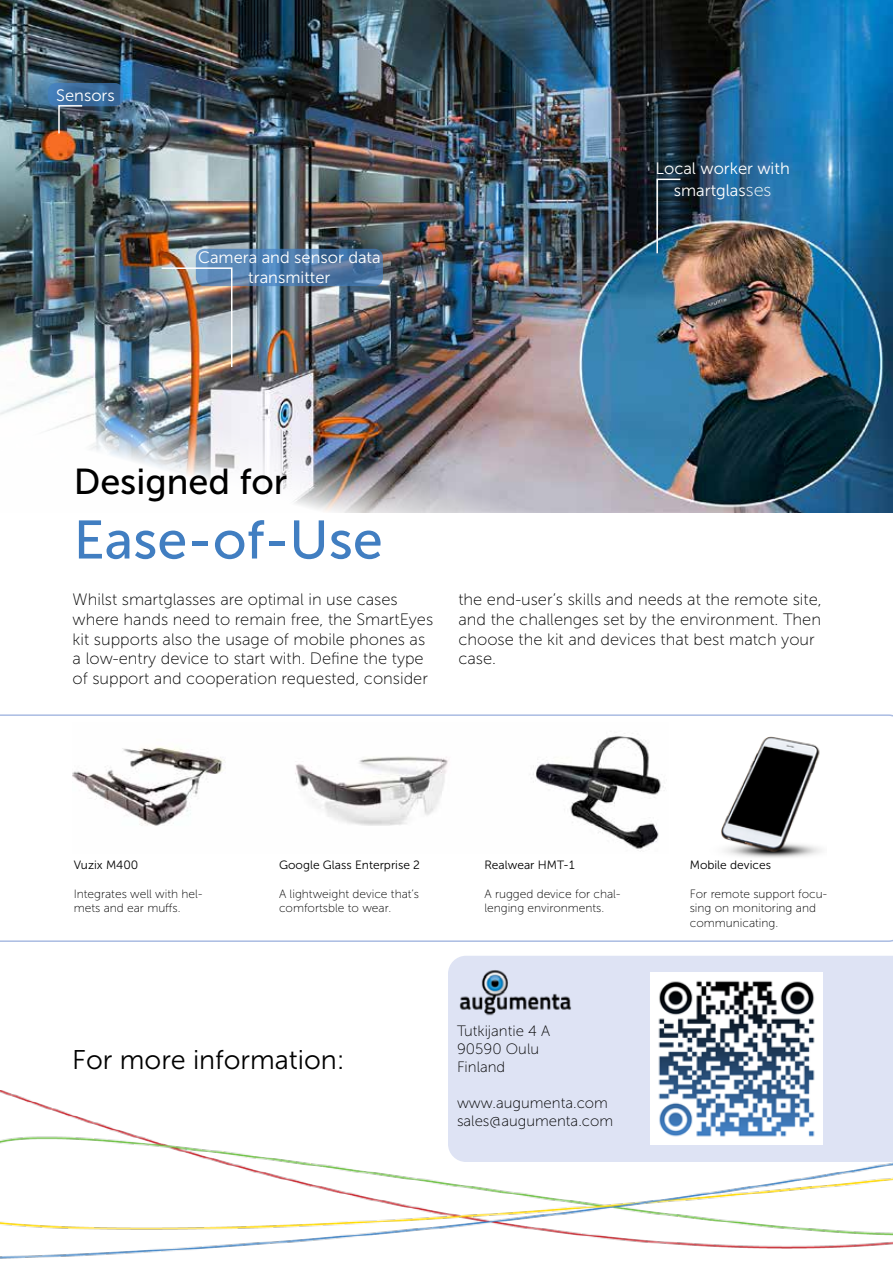
<style>
.page{position:relative;width:893px;height:1263px;background:#fff}
.page>*{position:absolute;margin:0;border:0;box-sizing:border-box;transform-origin:0 0}
.t1{font:54px "Museo Sans 500";color:#417ec1}
.t2{font:36px "Museo Sans 500";color:#000}
.t3{font:27px "Museo Sans 300";color:#000}
.t4{font:16.5px/19.8px "Museo Sans 100";color:#000}
.t5{font:16.5px/21.6px "Museo Sans 300";color:#fff;text-align:center}
.t6{font:15px/18px "Museo Sans 100";color:#000}
.t7{font:12px/14.4px "Museo Sans 100";color:#000}
.t8{font:12px "Museo Sans 300";color:#000}
.s1{font-family:"Museo Sans 100";font-size:18px}
</style>
<div class="page">
<img style="left:0;top:0;width:893px;height:513px">
<div style="left:448px;top:956px;width:445px;height:134px;background:#dee3f4"></div>
<img style="left:0;top:1090px;width:893px;height:169px">
<img style="left:650px;top:973px;width:172px;height:172px">
<svg style="left:0;top:714px;width:893px;height:228px"></svg>
<img style="left:457px;top:967px;width:116px;height:58px">
<svg style="left:196px;top:249px;width:187px;height:37px;background:#4f7baa"></svg>
<svg style="left:48px;top:83px;width:75px;height:23px;background:#3a6da0"></svg>
<svg style="left:656px;top:178px;width:26px;height:77px;background:#304a5a"></svg>
<img style="left:160px;top:267px;width:73px;height:102px">
<svg style="left:57px;top:104px;width:27px;height:31px"></svg>
<p class="t5" style="left:56px;top:84px;width:60px">Sensors</p>
<p class="t5" style="left:198px;top:247px;width:184px;line-height:19.8px">Camera and sensor data transmitter</p>
<h2 class="t2" style="left:74px;top:462px;width:215px">Designed for</h2>
<h1 class="t1" style="left:74px;top:510px;width:311px">Ease-of-Use</h1>
<p class="t5" style="left:655px;top:158px;width:136px">Local worker with smartglas<span class="s1">ses</span></p>
<p class="t4" style="left:73px;top:589px;width:362px">Whilst smartglasses are optimal in use cases where hands need to remain free, the SmartEyes kit supports also the usage of mobile phones as a low-entry device to start with. Define the type of support and cooperation requested, consider</p>
<p class="t4" style="left:458px;top:589px;width:365px">the end-user’s skills and needs at the remote site, and the challenges set by the environment. Then choose the kit and devices that best match your case.</p>
<p class="t8" style="left:74px;top:858px;width:66px">Vuzix M400</p>
<p class="t7" style="left:74px;top:887px;width:130px">Integrates well with hel&shy;mets and ear muffs.</p>
<p class="t8" style="left:279px;top:858px;width:142px">Google Glass Enterprise 2</p>
<p class="t7" style="left:279px;top:887px;width:142px">A lightweight device that’s comfortsble to wear.</p>
<p class="t8" style="left:484px;top:858px;width:92px">Realwear HMT-1</p>
<p class="t7" style="left:484px;top:887px;width:137px">A rugged device for chal&shy;lenging environments.</p>
<h3 class="t3" style="left:72px;top:1045px;width:274px">For more information:</h3>
<p class="t6" style="left:457px;top:1022px;width:95px">Tutkijantie 4 A<br>90590 Oulu<br>Finland</p>
<p class="t6" style="left:457px;top:1094px;width:158px">www.augumenta.com sales@augumenta.com</p>
<p class="t8" style="left:690px;top:858px;width:83px">Mobile devices</p>
<p class="t7" style="left:690px;top:887px;width:139px">For remote support focu&shy;sing on monitoring and communicating.</p>
</div>
